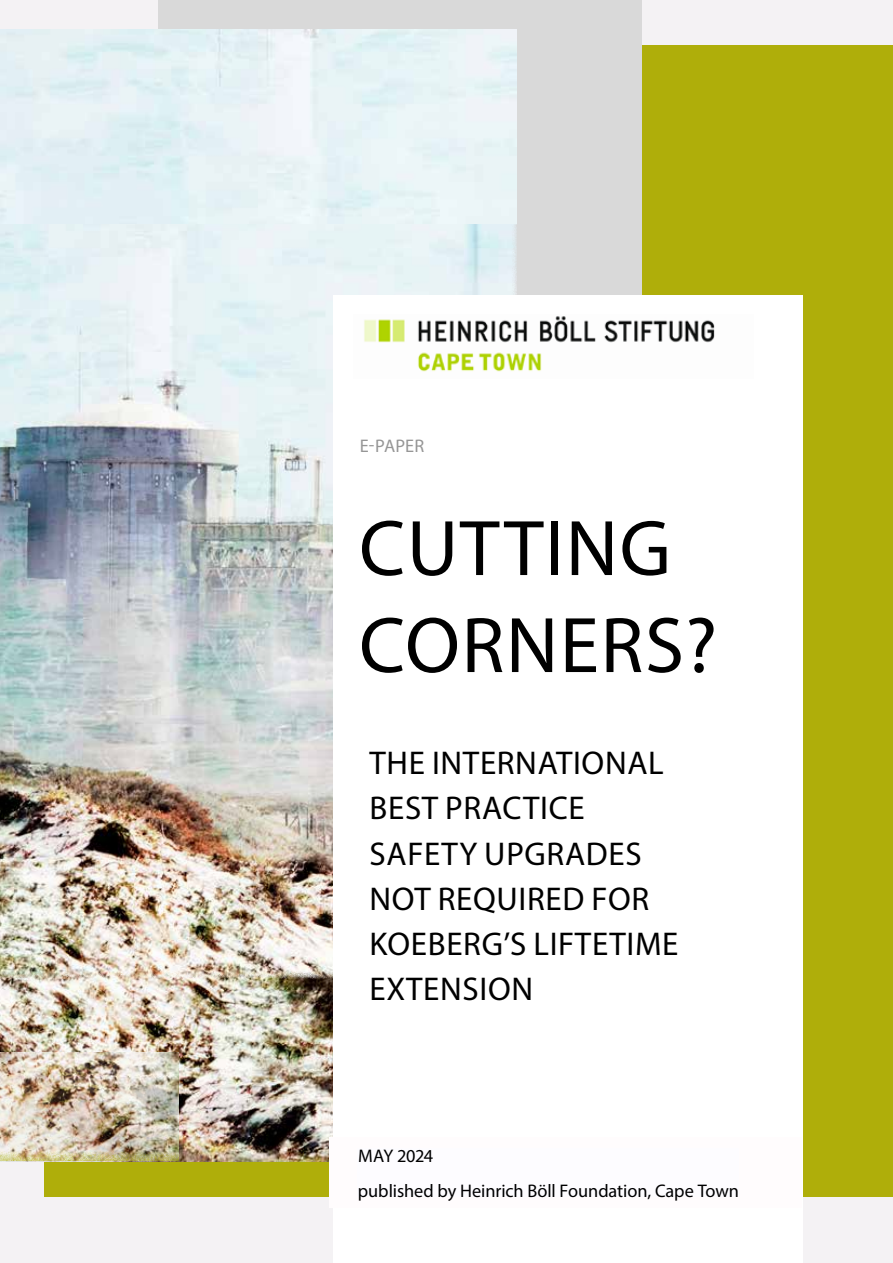
<style>
.page{position:relative;width:893px;height:1263px;background:#f4f2f4}
.page>*{position:absolute;margin:0;border:0;box-sizing:border-box;transform-origin:0 0}
.t1{font:79.5px/97.1px "Myriad Pro";letter-spacing:.02em;color:#000}
.t2{font:33px/45px "Myriad Pro";letter-spacing:.02em;color:#000}
.t3{font:18.3px/34.7px "Myriad Pro";letter-spacing:-.005em;color:#000}
.t4{font:18.3px "Myriad Pro";letter-spacing:.005em;color:#969696}
</style>
<div class="page">
<div style="left:45px;top:45px;width:848px;height:1151px;background:#afae0a"></div>
<div style="left:158px;top:0;width:483px;height:884px;background:#d9d9d9"></div>
<img style="left:0;top:978px;width:333px;height:183px">
<img style="left:0;top:1052px;width:179px;height:109px">
<img style="left:0;top:223px;width:517px;height:755px">
<img style="left:0;top:29px;width:517px;height:194px">
<div style="left:333px;top:295px;width:469px;height:968px;background:#fff"></div>
<img style="left:364px;top:316px;width:351px;height:56px">
<div style="left:329px;top:1137px;width:472px;height:70px;background:#fffcfd"></div>
<p class="t4" style="left:360px;top:435px;width:66px">E-PAPER</p>
<h1 class="t1" style="left:359px;top:499px;width:359px">CUTTING<br>CORNERS?</h1>
<p class="t2" style="left:370px;top:740px;width:310px">THE INTERNATIONAL<br>BEST PRACTICE<br>SAFETY UPGRADES<br>NOT REQUIRED FOR<br>KOEBERG’S LIFTETIME<br>EXTENSION</p>
<p class="t3" style="left:358px;top:1138px;width:383px">MAY 2024<br>published by Heinrich Böll Foundation, Cape Town</p>
</div>
